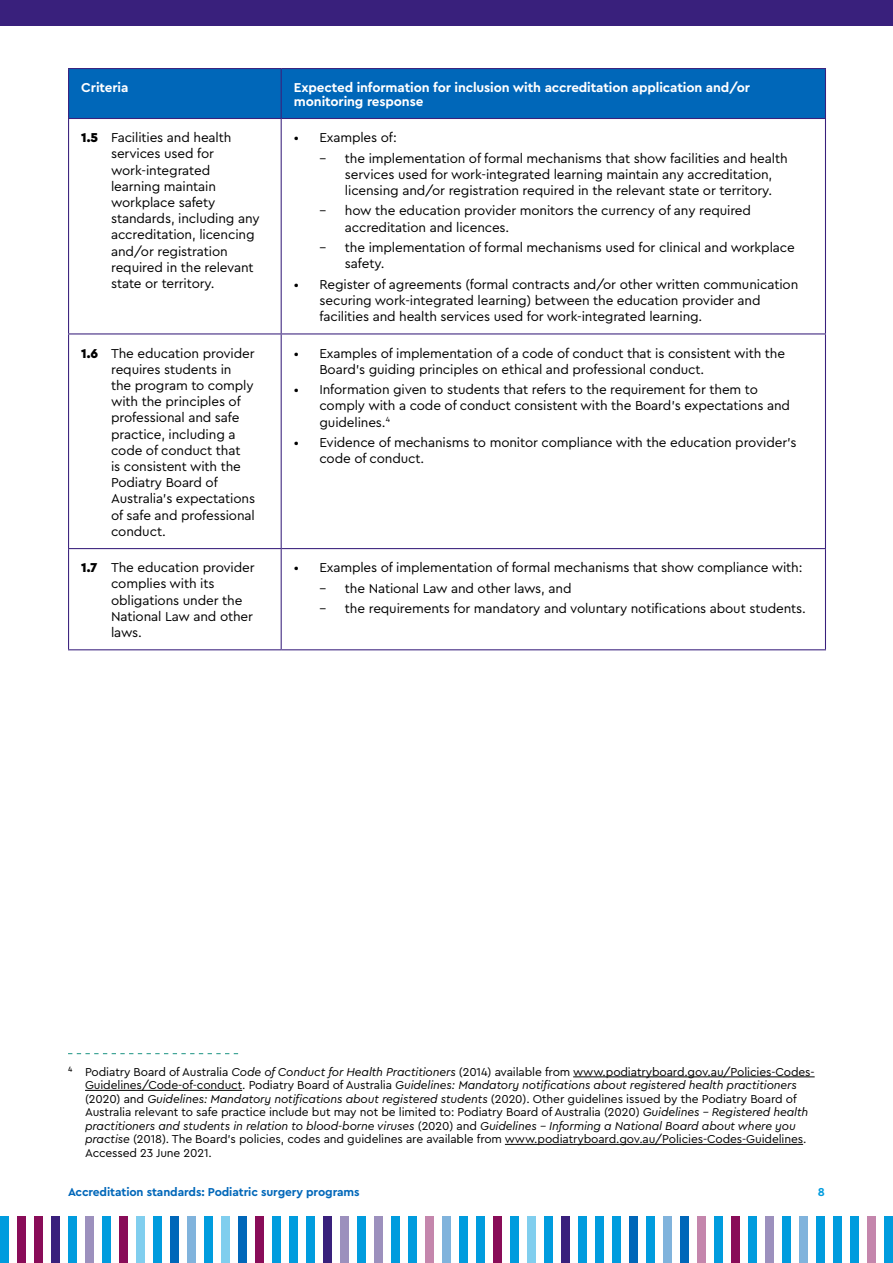
<style>
.page{position:relative;width:893px;height:1263px;background:#fff}
.page>*{position:absolute;margin:0;border:0;box-sizing:border-box;transform-origin:0 0}
.t1{font:13.5px/16.2px "Cera Pro";letter-spacing:-.01em;color:#000}
.t2{font:700 13.5px/13.5px "Cera Pro";letter-spacing:-.01em;color:#fff}
.t3{font:12px/13.5px "Cera Pro";letter-spacing:-.01em;color:#000}
.t4{font:700 12px "Cera Pro";letter-spacing:-.01em;color:#0067b9}
.t5{font:700 12px "Cera Pro";color:#009cde}
.s1{font-weight:900}
.s2{font-style:italic}
</style>
<div class="page">
<div style="left:0;top:1216px;width:9px;height:47px;background:#009cde"></div>
<div style="left:544px;top:1216px;width:9px;height:47px;background:#009cde"></div>
<div style="left:272px;top:1216px;width:9px;height:47px;background:#009cde"></div>
<div style="left:816px;top:1216px;width:9px;height:47px;background:#009cde"></div>
<div style="left:136px;top:1216px;width:9px;height:47px;background:#80ceee"></div>
<div style="left:680px;top:1216px;width:9px;height:47px;background:#0067b9"></div>
<div style="left:408px;top:1216px;width:9px;height:47px;background:#009cde"></div>
<div style="left:68px;top:1216px;width:9px;height:47px;background:#009cde"></div>
<div style="left:612px;top:1216px;width:9px;height:47px;background:#009cde"></div>
<div style="left:340px;top:1216px;width:9px;height:47px;background:#9c90bd"></div>
<div style="left:204px;top:1216px;width:9px;height:47px;background:#009cde"></div>
<div style="left:748px;top:1216px;width:9px;height:47px;background:#009cde"></div>
<div style="left:476px;top:1216px;width:9px;height:47px;background:#009cde"></div>
<div style="left:34px;top:1216px;width:9px;height:47px;background:#890c58"></div>
<div style="left:578px;top:1216px;width:9px;height:47px;background:#009cde"></div>
<div style="left:306px;top:1216px;width:9px;height:47px;background:#009cde"></div>
<div style="left:850px;top:1216px;width:9px;height:47px;background:#009cde"></div>
<div style="left:170px;top:1216px;width:9px;height:47px;background:#0067b9"></div>
<div style="left:714px;top:1216px;width:9px;height:47px;background:#009cde"></div>
<div style="left:442px;top:1216px;width:9px;height:47px;background:#80b3dc"></div>
<div style="left:102px;top:1216px;width:9px;height:47px;background:#009cde"></div>
<div style="left:646px;top:1216px;width:9px;height:47px;background:#009cde"></div>
<div style="left:374px;top:1216px;width:9px;height:47px;background:#9c90bd"></div>
<div style="left:238px;top:1216px;width:9px;height:47px;background:#0067b9"></div>
<div style="left:782px;top:1216px;width:9px;height:47px;background:#009cde"></div>
<div style="left:510px;top:1216px;width:9px;height:47px;background:#009cde"></div>
<div style="left:17px;top:1216px;width:9px;height:47px;background:#890c58"></div>
<div style="left:561px;top:1216px;width:9px;height:47px;background:#39207c"></div>
<div style="left:289px;top:1216px;width:9px;height:47px;background:#009cde"></div>
<div style="left:833px;top:1216px;width:9px;height:47px;background:#009cde"></div>
<div style="left:153px;top:1216px;width:9px;height:47px;background:#009cde"></div>
<div style="left:697px;top:1216px;width:9px;height:47px;background:#c486ac"></div>
<div style="left:425px;top:1216px;width:9px;height:47px;background:#c486ac"></div>
<div style="left:85px;top:1216px;width:9px;height:47px;background:#9c90bd"></div>
<div style="left:629px;top:1216px;width:9px;height:47px;background:#0067b9"></div>
<div style="left:357px;top:1216px;width:9px;height:47px;background:#009cde"></div>
<div style="left:221px;top:1216px;width:9px;height:47px;background:#80ceee"></div>
<div style="left:765px;top:1216px;width:9px;height:47px;background:#9c90bd"></div>
<div style="left:493px;top:1216px;width:9px;height:47px;background:#890c58"></div>
<div style="left:51px;top:1216px;width:9px;height:47px;background:#39207c"></div>
<div style="left:595px;top:1216px;width:9px;height:47px;background:#009cde"></div>
<div style="left:323px;top:1216px;width:9px;height:47px;background:#39207c"></div>
<div style="left:867px;top:1216px;width:9px;height:47px;background:#c486ac"></div>
<div style="left:884px;top:1216px;width:9px;height:47px;background:#009cde"></div>
<div style="left:187px;top:1216px;width:9px;height:47px;background:#80b3dc"></div>
<div style="left:731px;top:1216px;width:9px;height:47px;background:#890c58"></div>
<div style="left:459px;top:1216px;width:9px;height:47px;background:#009cde"></div>
<div style="left:119px;top:1216px;width:9px;height:47px;background:#890c58"></div>
<div style="left:663px;top:1216px;width:9px;height:47px;background:#80b3dc"></div>
<div style="left:391px;top:1216px;width:9px;height:47px;background:#009cde"></div>
<div style="left:255px;top:1216px;width:9px;height:47px;background:#890c58"></div>
<div style="left:799px;top:1216px;width:9px;height:47px;background:#80b3dc"></div>
<div style="left:527px;top:1216px;width:9px;height:47px;background:#80ceee"></div>
<div style="left:0;top:0;width:893px;height:26px;background:#39207c"></div>
<div style="left:69px;top:69px;width:756px;height:49px;background:#0067b9"></div>
<hr style="left:68px;top:69px;width:1px;height:49px;background:#39207c">
<hr style="left:68px;top:68px;width:213px;height:1px;background:#39207c">
<hr style="left:281px;top:68px;width:545px;height:1px;background:#39207c">
<hr style="left:281px;top:69px;width:1px;height:49px;background:#39207c">
<hr style="left:825px;top:69px;width:1px;height:49px;background:#39207c">
<hr style="left:68px;top:118px;width:213px;height:1px;background:#39207c">
<hr style="left:281px;top:118px;width:545px;height:1px;background:#39207c">
<hr style="left:68px;top:119px;width:1px;height:214px;background:#39207c">
<hr style="left:281px;top:119px;width:1px;height:214px;background:#39207c">
<hr style="left:825px;top:119px;width:1px;height:214px;background:#39207c">
<hr style="left:68px;top:334px;width:1px;height:214px;background:#39207c">
<hr style="left:68px;top:549px;width:1px;height:100px;background:#39207c">
<hr style="left:68px;top:333px;width:213px;height:1px;background:#39207c">
<hr style="left:68px;top:548px;width:213px;height:1px;background:#39207c">
<hr style="left:68px;top:649px;width:213px;height:1px;background:#39207c">
<hr style="left:281px;top:334px;width:1px;height:214px;background:#39207c">
<hr style="left:281px;top:549px;width:1px;height:100px;background:#39207c">
<hr style="left:281px;top:333px;width:545px;height:1px;background:#39207c">
<hr style="left:825px;top:334px;width:1px;height:214px;background:#39207c">
<hr style="left:825px;top:549px;width:1px;height:100px;background:#39207c">
<hr style="left:281px;top:548px;width:545px;height:1px;background:#39207c">
<hr style="left:281px;top:649px;width:545px;height:1px;background:#39207c">
<svg style="left:68px;top:1053px;width:170px;height:1px"></svg>
<hr style="left:573px;top:1076px;width:242px;height:1px;background:#000">
<hr style="left:85px;top:1090px;width:157px;height:1px;background:#000">
<hr style="left:505px;top:1144px;width:298px;height:1px;background:#000">
<p class="t2" style="left:81px;top:80px;width:49px">Criteria</p>
<p class="t2" style="left:294px;top:80px;width:458px">Expected information for inclusion with accreditation application and/or monitoring response</p>
<p class="t1" style="left:111px;top:129px;width:150px;text-indent:-30px"><span class="s1">1.5</span> Facilities and health services used for work-integrated learning maintain workplace safety standards, including any accreditation, licencing and/or registration required in the relevant state or territory.</p>
<p class="t1" style="left:294px;top:129px;width:104px">• Examples of:</p>
<p class="t1" style="left:345px;top:149px;width:444px;text-indent:-26px">– the implementation of formal mechanisms that show facilities and health services used for work-integrated learning maintain any accreditation, licensing and/or registration required in the relevant state or territory.</p>
<p class="t1" style="left:345px;top:202px;width:408px;text-indent:-26px">– how the education provider monitors the currency of any required accreditation and licences.</p>
<p class="t1" style="left:345px;top:239px;width:451px;text-indent:-26px">– the implementation of formal mechanisms used for clinical and workplace safety.</p>
<p class="t1" style="left:319px;top:276px;width:480px;text-indent:-26px">• Register of agreements (formal contracts and/or other written communication securing work-integrated learning) between the education provider and facilities and health services used for work-integrated learning.</p>
<p class="t1" style="left:111px;top:344px;width:146px;text-indent:-30px"><span class="s1">1.6</span> The education provider requires students in<br>the program to comply with the principles of professional and safe practice, including a code of conduct that<br>is consistent with the<br>Podiatry Board of<br>Australia’s expectations of safe and professional conduct.</p>
<p class="t1" style="left:319px;top:344px;width:467px;text-indent:-26px">• Examples of implementation of a code of conduct that is consistent with the<br>Board’s guiding principles on ethical and professional conduct.</p>
<p class="t1" style="left:319px;top:381px;width:472px;text-indent:-26px">• Information given to students that refers to the requirement for them to comply with a code of conduct consistent with the Board’s expectations and guidelines.<sup>4</sup></p>
<p class="t1" style="left:319px;top:434px;width:479px;text-indent:-26px">• Evidence of mechanisms to monitor compliance with the education provider’s code of conduct.</p>
<p class="t1" style="left:111px;top:559px;width:145px;text-indent:-30px"><span class="s1">1.7</span> The education provider complies with its obligations under the<br>National Law and other laws.</p>
<p class="t1" style="left:294px;top:559px;width:510px">• Examples of implementation of formal mechanisms that show compliance with:</p>
<p class="t1" style="left:319px;top:579px;width:254px">– the National Law and other laws, and</p>
<p class="t1" style="left:319px;top:600px;width:488px">– the requirements for mandatory and voluntary notifications about students.</p>
<p class="t3" style="left:85px;top:1064px;width:731px;text-indent:-17px">4 Podiatry Board of Australia <span class="s2">Code of Conduct for Health Practitioners</span> (2014) available from www.podiatryboard.gov.au/Policies-Codes-Guidelines/Code-of-conduct. Podiatry Board of Australia <span class="s2">Guidelines: Mandatory notifications about registered health practitioners </span>(2020) and <span class="s2">Guidelines: Mandatory notifications about registered students</span> (2020). Other guidelines issued by the Podiatry Board of Australia relevant to safe practice include but may not be limited to: Podiatry Board of Australia (2020) <span class="s2">Guidelines - Registered health practitioners and students in relation to blood-borne viruses</span> (2020) and <span class="s2">Guidelines - Informing a National Board about where you practise</span> (2018). The Board’s policies, codes and guidelines are available from www.podiatryboard.gov.au/Policies-Codes-Guidelines.<br>Accessed 23 June 2021.</p>
<p class="t4" style="left:68px;top:1184px;width:293px">Accreditation standards: Podiatric surgery programs</p>
<p class="t5" style="left:818px;top:1184px;width:9px">8</p>
</div>
